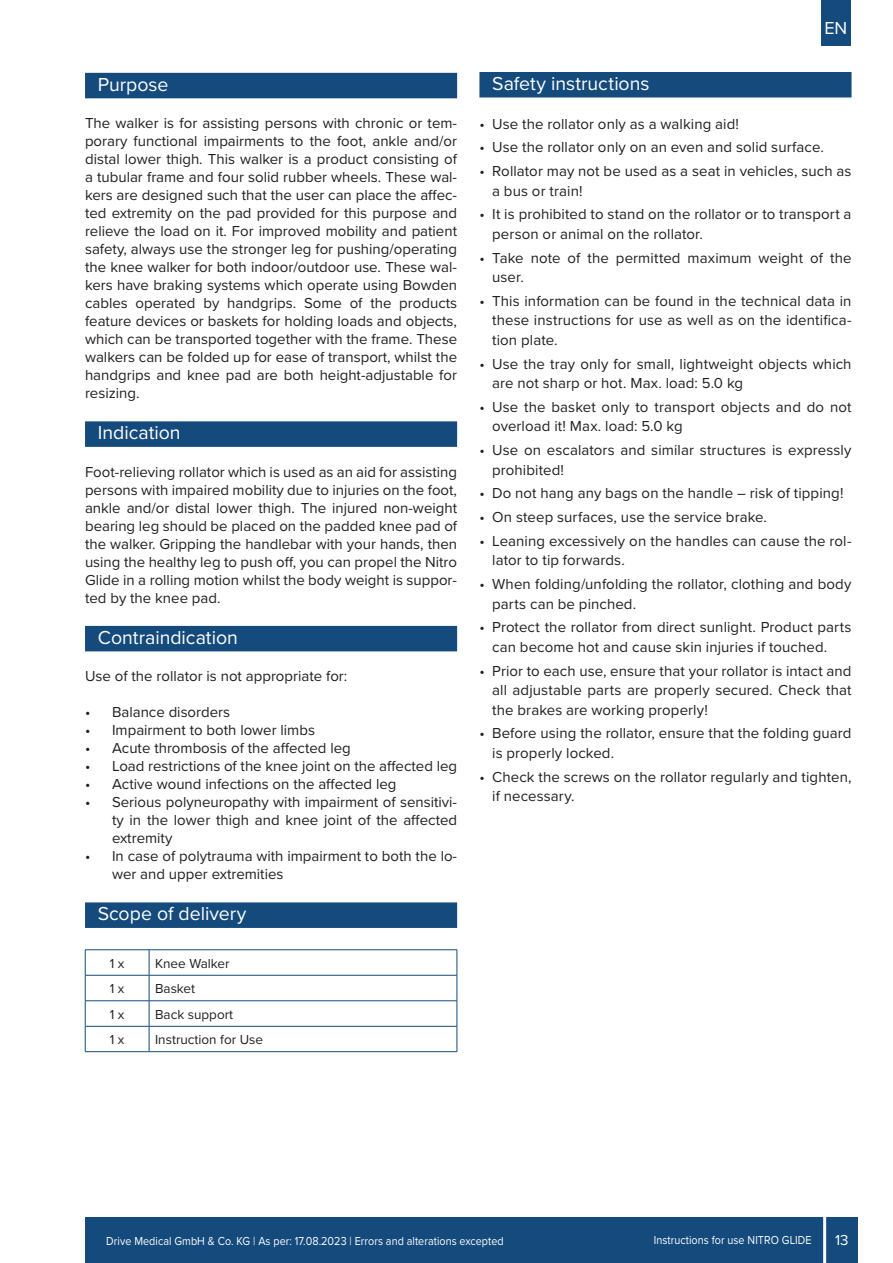
<style>
.page{position:relative;width:893px;height:1263px;background:#fff}
.page>*{position:absolute;margin:0;border:0;box-sizing:border-box;transform-origin:0 0}
.t1{font:19.5px "Proxima Nova";color:#fff}
.t2{font:18px "Proxima Nova";color:#fff}
.t3{font:15px/18px "Proxima Nova";letter-spacing:.005em;color:#231f20}
.t4{font:15px "Proxima Nova";color:#fff}
.t5{font:13.5px "Proxima Nova";color:#231f20}
.t6{font:12px "Proxima Nova";letter-spacing:.005em;color:#fff;scale:.9 1}
</style>
<div class="page">
<div style="left:85px;top:1217px;width:772px;height:46px;background:#144a7c"></div>
<hr style="left:823px;top:1213px;width:3px;height:50px;background:#fff">
<div style="left:821px;top:0;width:29px;height:46px;background:#144a7c"></div>
<div style="left:479px;top:72px;width:372px;height:25px;background:#144a7c"></div>
<div style="left:85px;top:73px;width:372px;height:25px;background:#144a7c"></div>
<div style="left:85px;top:421px;width:372px;height:26px;background:#144a7c"></div>
<div style="left:85px;top:626px;width:372px;height:25px;background:#144a7c"></div>
<div style="left:85px;top:902px;width:372px;height:26px;background:#144a7c"></div>
<hr style="left:85px;top:949px;width:64px;height:1px;background:#144a7c">
<hr style="left:149px;top:949px;width:308px;height:1px;background:#144a7c">
<hr style="left:85px;top:975px;width:64px;height:1px;background:#144a7c">
<hr style="left:149px;top:975px;width:308px;height:1px;background:#144a7c">
<hr style="left:85px;top:1000px;width:64px;height:1px;background:#144a7c">
<hr style="left:149px;top:1000px;width:308px;height:1px;background:#144a7c">
<hr style="left:85px;top:1026px;width:64px;height:1px;background:#144a7c">
<svg style="left:85px;top:950px;width:1px;height:101px"></svg>
<hr style="left:149px;top:1026px;width:308px;height:1px;background:#144a7c">
<svg style="left:149px;top:950px;width:1px;height:101px"></svg>
<svg style="left:457px;top:950px;width:1px;height:101px"></svg>
<hr style="left:85px;top:1051px;width:64px;height:1px;background:#144a7c">
<hr style="left:149px;top:1051px;width:308px;height:1px;background:#144a7c">
<h1 class="t1" style="left:98px;top:70px;width:72px">Purpose</h1>
<p class="t3" style="left:85px;top:113px;width:374px;text-align:justify">The walker is for assisting persons with chronic or tem&shy;porary functional impairments to the foot, ankle and/or distal lower thigh. This walker is a product consisting of a tubular frame and four solid rubber wheels. These wal&shy;kers are designed such that the user can place the affec&shy;ted extremity on the pad provided for this purpose and relieve the load on it. For improved mobility and patient safety, always use the stronger leg for pushing/operating the knee walker for both indoor/outdoor use. These wal&shy;kers have braking systems which operate using Bowden cables operated by handgrips. Some of the products feature devices or baskets for holding loads and objects, which can be transported together with the frame. These walkers can be folded up for ease of transport, whilst the handgrips and knee pad are both height-adjustable for resizing.</p>
<h1 class="t1" style="left:98px;top:418px;width:84px">Indication</h1>
<p class="t3" style="left:85px;top:462px;width:374px;text-align:justify">Foot-relieving rollator which is used as an aid for assisting persons with impaired mobility due to injuries on the foot, ankle and/or distal lower thigh. The injured non-weight bearing leg should be placed on the padded knee pad of the walker. Gripping the handlebar with your hands, then using the healthy leg to push off, you can propel the Nitro Glide in a rolling motion whilst the body weight is suppor&shy;ted by the knee pad.</p>
<h1 class="t1" style="left:98px;top:623px;width:142px">Contraindication</h1>
<p class="t3" style="left:85px;top:666px;width:264px">Use of the rollator is not appropriate for:</p>
<p class="t3" style="left:85px;top:702px;width:147px">• Balance disorders</p>
<p class="t3" style="left:85px;top:720px;width:231px">• Impairment to both lower limbs</p>
<p class="t3" style="left:85px;top:738px;width:267px">• Acute thrombosis of the affected leg</p>
<p class="t3" style="left:85px;top:756px;width:374px">• Load restrictions of the knee joint on the affected leg</p>
<p class="t3" style="left:85px;top:774px;width:313px">• Active wound infections on the affected leg</p>
<p class="t3" style="left:112px;top:792px;width:347px;text-align:justify;text-indent:-27px">• Serious polyneuropathy with impairment of sensitivi&shy;ty in the lower thigh and knee joint of the affected extremity</p>
<p class="t3" style="left:112px;top:846px;width:347px;text-indent:-27px">• In case of polytrauma with impairment to both the lo&shy;wer and upper extremities</p>
<h1 class="t1" style="left:98px;top:899px;width:150px">Scope of delivery</h1>
<p class="t5" style="left:110px;top:953px;width:16px">1 x</p>
<p class="t5" style="left:155px;top:953px;width:76px">Knee Walker</p>
<p class="t5" style="left:110px;top:979px;width:16px">1 x</p>
<p class="t5" style="left:155px;top:979px;width:42px">Basket</p>
<p class="t5" style="left:110px;top:1004px;width:16px">1 x</p>
<p class="t5" style="left:155px;top:1004px;width:80px">Back support</p>
<p class="t5" style="left:110px;top:1030px;width:16px">1 x</p>
<p class="t5" style="left:155px;top:1030px;width:109px">Instruction for Use</p>
<p class="t2" style="left:824px;top:15px;width:24px">EN</p>
<h1 class="t1" style="left:492px;top:69px;width:159px">Safety instructions</h1>
<p class="t3" style="left:479px;top:114px;width:261px">• Use the rollator only as a walking aid!</p>
<p class="t3" style="left:479px;top:138px;width:346px">• Use the rollator only on an even and solid surface.</p>
<p class="t3" style="left:492px;top:161px;width:361px;line-height:19.5px;text-indent:-13px">• Rollator may not be used as a seat in vehicles, such as a bus or train!</p>
<p class="t3" style="left:492px;top:204px;width:361px;line-height:19.5px;text-indent:-13px">• It is prohibited to stand on the rollator or to transport a person or animal on the rollator.</p>
<p class="t3" style="left:492px;top:247px;width:361px;line-height:19.5px;text-indent:-13px">• Take note of the permitted maximum weight of the user.</p>
<p class="t3" style="left:492px;top:290px;width:361px;line-height:19.5px;text-align:justify;text-indent:-13px">• This information can be found in the technical data in these instructions for use as well as on the identifica&shy;tion plate.</p>
<p class="t3" style="left:492px;top:353px;width:361px;line-height:19.5px;text-indent:-13px">• Use the tray only for small, lightweight objects which are not sharp or hot. Max. load: 5.0 kg</p>
<p class="t3" style="left:492px;top:396px;width:361px;line-height:19.5px;text-indent:-13px">• Use the basket only to transport objects and do not overload it! Max. load: 5.0 kg</p>
<p class="t3" style="left:492px;top:440px;width:361px;line-height:19.5px;text-indent:-13px">• Use on escalators and similar structures is expressly prohibited!</p>
<p class="t3" style="left:479px;top:484px;width:366px">• Do not hang any bags on the handle – risk of tipping!</p>
<p class="t3" style="left:479px;top:507px;width:289px">• On steep surfaces, use the service brake.</p>
<p class="t3" style="left:492px;top:530px;width:361px;line-height:19.5px;text-indent:-13px">• Leaning excessively on the handles can cause the rol&shy;lator to tip forwards.</p>
<p class="t3" style="left:492px;top:574px;width:361px;line-height:19.5px;text-indent:-13px">• When folding/unfolding the rollator, clothing and body parts can be pinched.</p>
<p class="t3" style="left:492px;top:617px;width:361px;line-height:19.5px;text-indent:-13px">• Protect the rollator from direct sunlight. Product parts can become hot and cause skin injuries if touched.</p>
<p class="t3" style="left:492px;top:660px;width:361px;line-height:19.5px;text-align:justify;text-indent:-13px">• Prior to each use, ensure that your rollator is intact and all adjustable parts are properly secured. Check that the brakes are working properly!</p>
<p class="t3" style="left:492px;top:723px;width:361px;line-height:19.5px;text-indent:-13px">• Before using the rollator, ensure that the folding guard is properly locked.</p>
<p class="t3" style="left:492px;top:766px;width:361px;line-height:19.5px;text-indent:-13px">• Check the screws on the rollator regularly and tighten, if necessary.</p>
<p class="t6" style="left:106px;top:1232px;width:443px">Drive Medical GmbH &amp; Co. KG | As per: 17.08.2023 | Errors and alterations excepted</p>
<p class="t6" style="left:654px;top:1231px;width:177px">Instructions for use NITRO GLIDE</p>
<p class="t4" style="left:835px;top:1229px;width:15px">13</p>
</div>
